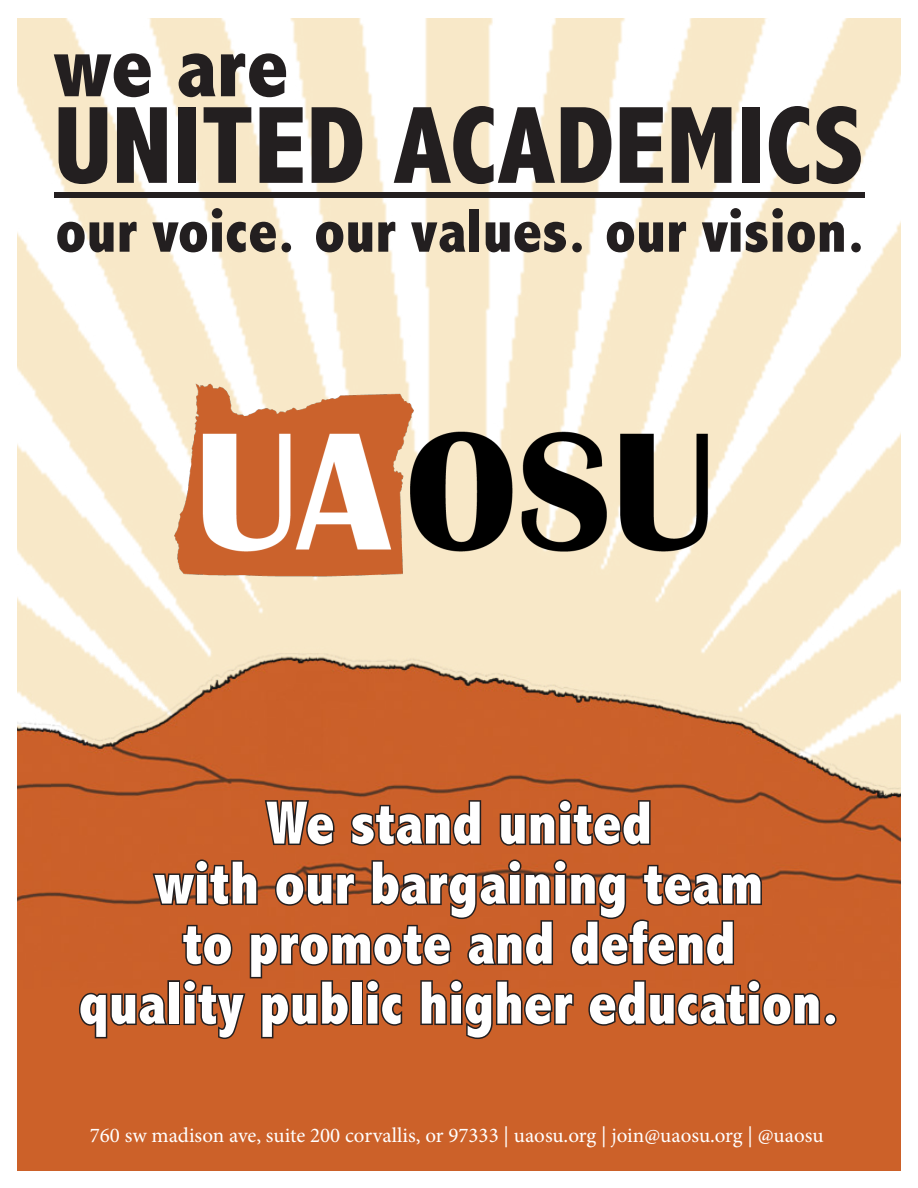
<style>
.page{position:relative;width:918px;height:1188px;background:#fff}
.page>*{position:absolute;margin:0;border:0;box-sizing:border-box;transform-origin:0 0}
.t1{font:800 condensed 111px "Abadi";color:#231f20}
.t2{font:800 condensed 90px "Abadi";color:#231f20}
.t3{font:800 condensed 63px "Abadi";color:#231f20}
.t4{font:800 condensed 61.5px "Abadi";color:#fff}
.t5{font:21px "Minion Pro";color:#fff}
</style>
<div class="page">
<img style="left:18px;top:18px;width:882px;height:1152px">
<svg style="left:263px;top:798px;width:73px;height:49px;background:#8b4725"></svg>
<svg style="left:348px;top:799px;width:135px;height:49px;background:#954b26"></svg>
<svg style="left:498px;top:797px;width:154px;height:51px;background:#964b26"></svg>
<svg style="left:77px;top:856px;width:762px;height:185px;background:#a85227"></svg>
<img style="left:172px;top:383px;width:550px;height:194px">
<div style="left:54px;top:193px;width:810px;height:5px;background:#231f20"></div>
<p class="t2" style="left:54px;top:14px;width:236px">we are</p>
<p class="t1" style="left:54px;top:82px;width:811px">UNITED ACADEMICS</p>
<p class="t3" style="left:56px;top:194px;width:811px">our voice. our values. our vision.</p>
<p class="t4" style="left:266px;top:787px;width:387px">We stand united</p>
<p class="t4" style="left:155px;top:847px;width:610px">with our bargaining team</p>
<p class="t4" style="left:183px;top:907px;width:554px">to promote and defend</p>
<p class="t4" style="left:79px;top:967px;width:762px">quality public higher education.</p>
<p class="t5" style="left:90px;top:1121px;width:735px">760 sw madison ave, suite 200 corvallis, or 97333 | uaosu.org | join@uaosu.org | @uaosu</p>
</div>
